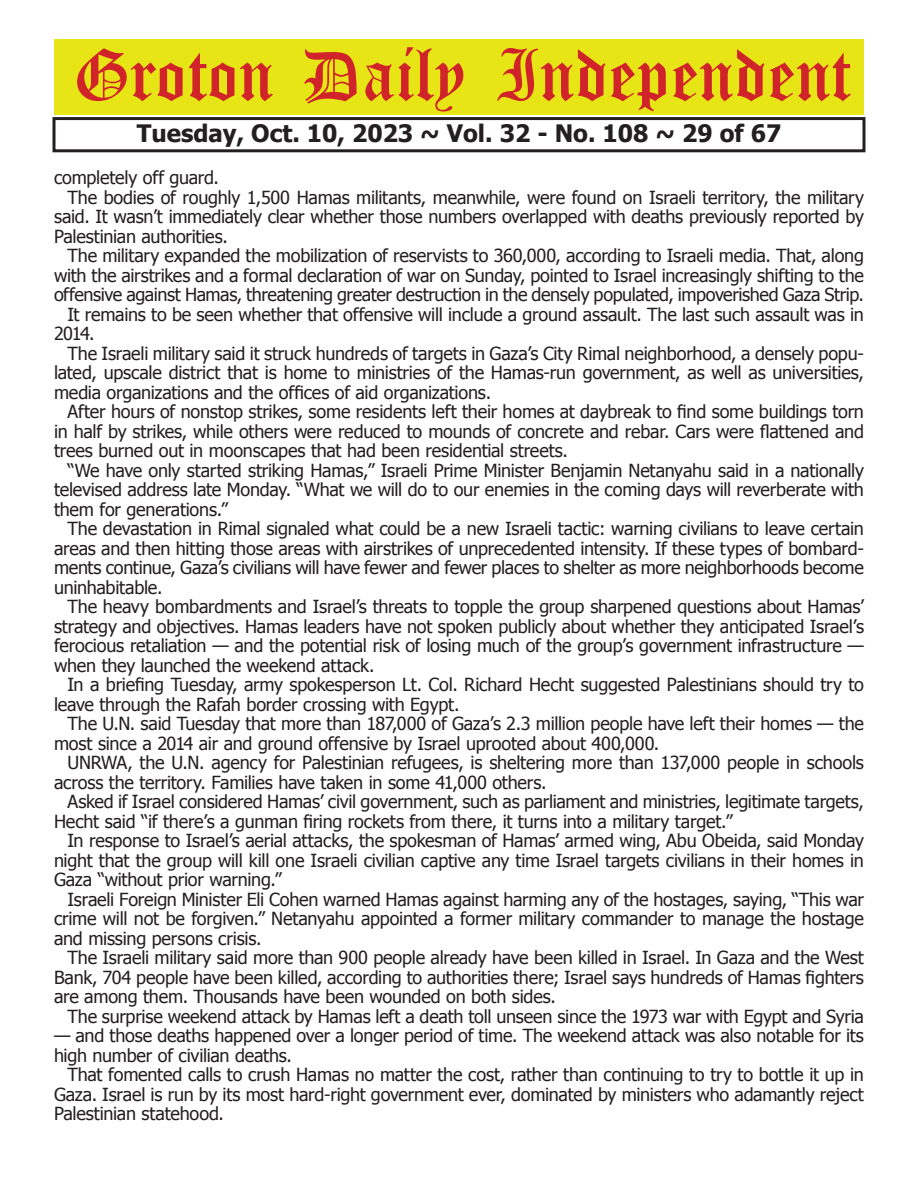
<style>
.page{position:relative;width:918px;height:1188px;background:#fff}
.page>*{position:absolute;margin:0;border:0;box-sizing:border-box;transform-origin:0 0}
.t1{font:54px "Old English Five";color:#d1232a}
.t2{font:700 24px "Tahoma";color:#231f20}
.t3{font:18px/19.5px "Tahoma";letter-spacing:-.015em;color:#231f20}
</style>
<div class="page">
<div style="left:52px;top:117px;width:814px;height:35px;border:3px solid #231f20"></div>
<div style="left:54px;top:40px;width:810px;height:75px;background:#e7e515"></div>
<h1 class="t1" style="left:73px;top:50px;width:779px">Groton Daily Independent</h1>
<h2 class="t2" style="left:137px;top:116px;width:646px">Tuesday, Oct. 10, 2023 ~ Vol. 32 - No. 108 ~ 29 of 67</h2>
<p class="t3" style="left:54px;top:167px;width:167px">completely off guard.</p>
<p class="t3" style="left:68px;top:187px;width:798px">The bodies of roughly 1,500 Hamas militants, meanwhile, were found on Israeli territory, the military</p>
<p class="t3" style="left:54px;top:206px;width:811px">said. It wasn’t immediately clear whether those numbers overlapped with deaths previously reported by</p>
<p class="t3" style="left:54px;top:226px;width:175px">Palestinian authorities.</p>
<p class="t3" style="left:68px;top:245px;width:798px">The military expanded the mobilization of reservists to 360,000, according to Israeli media. That, along</p>
<p class="t3" style="left:54px;top:265px;width:812px">with the airstrikes and a formal declaration of war on Sunday, pointed to Israel increasingly shifting to the</p>
<p class="t3" style="left:54px;top:284px;width:812px">offensive against Hamas, threatening greater destruction in the densely populated, impoverished Gaza Strip.</p>
<p class="t3" style="left:68px;top:304px;width:798px">It remains to be seen whether that offensive will include a ground assault. The last such assault was in</p>
<p class="t3" style="left:54px;top:323px;width:42px">2014.</p>
<p class="t3" style="left:68px;top:343px;width:798px">The Israeli military said it struck hundreds of targets in Gaza’s City Rimal neighborhood, a densely popu-</p>
<p class="t3" style="left:54px;top:362px;width:811px">lated, upscale district that is home to ministries of the Hamas-run government, as well as universities,</p>
<p class="t3" style="left:54px;top:382px;width:439px">media organizations and the offices of aid organizations.</p>
<p class="t3" style="left:68px;top:401px;width:798px">After hours of nonstop strikes, some residents left their homes at daybreak to find some buildings torn</p>
<p class="t3" style="left:54px;top:421px;width:811px">in half by strikes, while others were reduced to mounds of concrete and rebar. Cars were flattened and</p>
<p class="t3" style="left:54px;top:440px;width:516px">trees burned out in moonscapes that had been residential streets.</p>
<p class="t3" style="left:68px;top:460px;width:798px">“We have only started striking Hamas,” Israeli Prime Minister Benjamin Netanyahu said in a nationally</p>
<p class="t3" style="left:54px;top:479px;width:811px">televised address late Monday. “What we will do to our enemies in the coming days will reverberate with</p>
<p class="t3" style="left:54px;top:499px;width:176px">them for generations.”</p>
<p class="t3" style="left:68px;top:518px;width:798px">The devastation in Rimal signaled what could be a new Israeli tactic: warning civilians to leave certain</p>
<p class="t3" style="left:54px;top:538px;width:812px">areas and then hitting those areas with airstrikes of unprecedented intensity. If these types of bombard-</p>
<p class="t3" style="left:54px;top:557px;width:811px">ments continue, Gaza’s civilians will have fewer and fewer places to shelter as more neighborhoods become</p>
<p class="t3" style="left:54px;top:577px;width:110px">uninhabitable.</p>
<p class="t3" style="left:68px;top:596px;width:798px">The heavy bombardments and Israel’s threats to topple the group sharpened questions about Hamas’</p>
<p class="t3" style="left:54px;top:616px;width:812px">strategy and objectives. Hamas leaders have not spoken publicly about whether they anticipated Israel’s</p>
<p class="t3" style="left:54px;top:635px;width:811px">ferocious retaliation — and the potential risk of losing much of the group’s government infrastructure —</p>
<p class="t3" style="left:54px;top:655px;width:322px">when they launched the weekend attack.</p>
<p class="t3" style="left:68px;top:674px;width:798px">In a briefing Tuesday, army spokesperson Lt. Col. Richard Hecht suggested Palestinians should try to</p>
<p class="t3" style="left:54px;top:694px;width:407px">leave through the Rafah border crossing with Egypt.</p>
<p class="t3" style="left:68px;top:713px;width:798px">The U.N. said Tuesday that more than 187,000 of Gaza’s 2.3 million people have left their homes — the</p>
<p class="t3" style="left:54px;top:733px;width:607px">most since a 2014 air and ground offensive by Israel uprooted about 400,000.</p>
<p class="t3" style="left:68px;top:752px;width:798px">UNRWA, the U.N. agency for Palestinian refugees, is sheltering more than 137,000 people in schools</p>
<p class="t3" style="left:54px;top:772px;width:494px">across the territory. Families have taken in some 41,000 others.</p>
<p class="t3" style="left:68px;top:791px;width:798px">Asked if Israel considered Hamas’ civil government, such as parliament and ministries, legitimate targets,</p>
<p class="t3" style="left:54px;top:811px;width:680px">Hecht said “if there’s a gunman firing rockets from there, it turns into a military target.”</p>
<p class="t3" style="left:68px;top:830px;width:798px">In response to Israel’s aerial attacks, the spokesman of Hamas’ armed wing, Abu Obeida, said Monday</p>
<p class="t3" style="left:54px;top:850px;width:811px">night that the group will kill one Israeli civilian captive any time Israel targets civilians in their homes in</p>
<p class="t3" style="left:54px;top:869px;width:229px">Gaza “without prior warning.”</p>
<p class="t3" style="left:68px;top:889px;width:798px">Israeli Foreign Minister Eli Cohen warned Hamas against harming any of the hostages, saying, “This war</p>
<p class="t3" style="left:54px;top:908px;width:811px">crime will not be forgiven.” Netanyahu appointed a former military commander to manage the hostage</p>
<p class="t3" style="left:54px;top:928px;width:209px">and missing persons crisis.</p>
<p class="t3" style="left:68px;top:947px;width:798px">The Israeli military said more than 900 people already have been killed in Israel. In Gaza and the West</p>
<p class="t3" style="left:54px;top:967px;width:811px">Bank, 704 people have been killed, according to authorities there; Israel says hundreds of Hamas fighters</p>
<p class="t3" style="left:54px;top:986px;width:504px">are among them. Thousands have been wounded on both sides.</p>
<p class="t3" style="left:68px;top:1006px;width:798px">The surprise weekend attack by Hamas left a death toll unseen since the 1973 war with Egypt and Syria</p>
<p class="t3" style="left:54px;top:1025px;width:811px">— and those deaths happened over a longer period of time. The weekend attack was also notable for its high number of civilian deaths.</p>
<p class="t3" style="left:54px;top:1064px;width:811px;text-align:justify;text-indent:14px">That fomented calls to crush Hamas no matter the cost, rather than continuing to try to bottle it up in Gaza. Israel is run by its most hard-right government ever, dominated by ministers who adamantly reject Palestinian statehood.</p>
</div>
